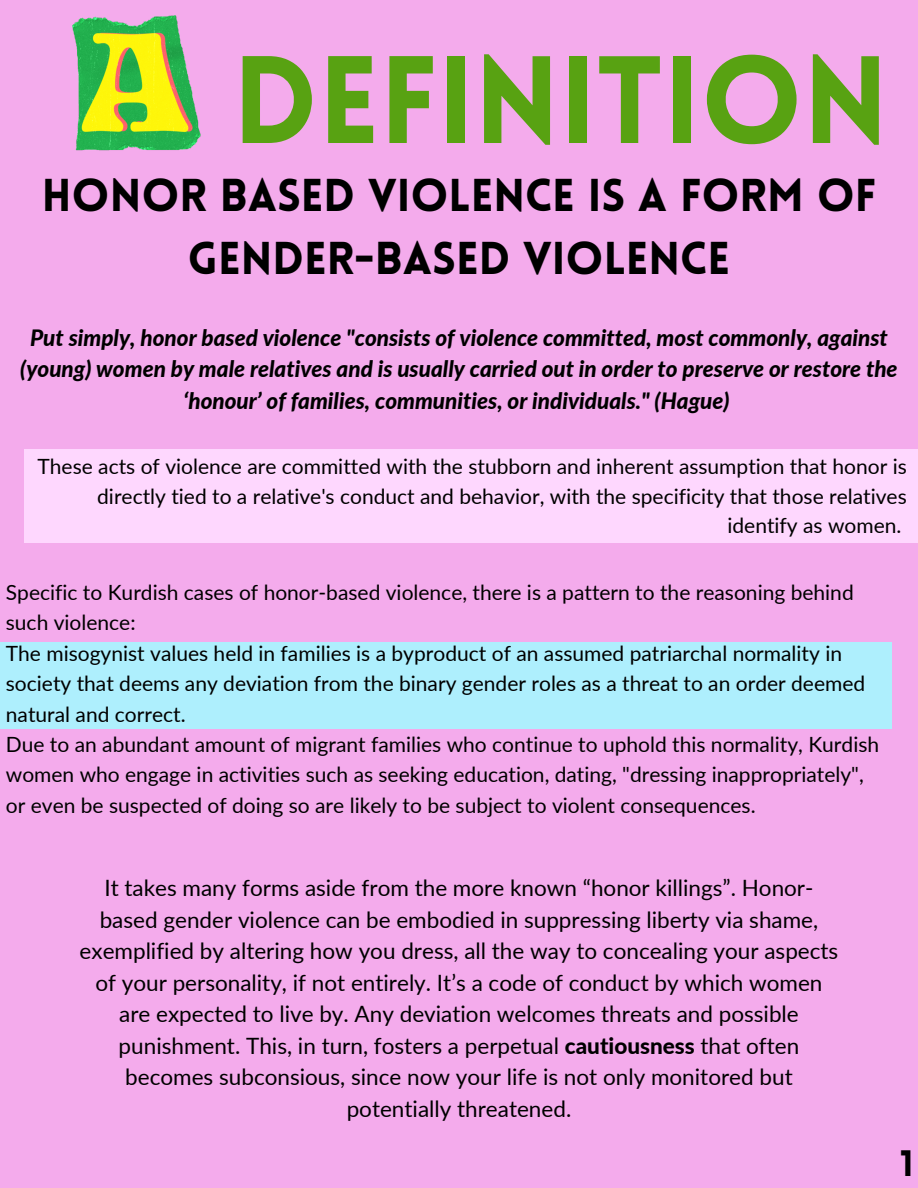
<style>
.page{position:relative;width:918px;height:1188px;background:#f4abec}
.page>*{position:absolute;margin:0;border:0;box-sizing:border-box;transform-origin:0 0}
.t1{font:900 121.5px "Lovelo";color:#58a212}
.t2{font:900 45px/63px "Lovelo";color:#000;text-align:center}
.t3{font:900 36px "Lovelo";color:#000}
.t4{font:22.5px/31.5px "Lato";color:#000;text-align:center}
.t5{font:italic 800 22.5px/31.5px "Lato";color:#000;text-align:center}
.t6{font:21px/30.3px "Lato";color:#000}
.s1{font-weight:800}
</style>
<div class="page">
<img style="left:72px;top:15px;width:129px;height:136px">
<div style="left:24px;top:449px;width:894px;height:94px;background:#fed7fe"></div>
<div style="left:0;top:642px;width:892px;height:86px;background:#aeeffd"></div>
<p class="t1" style="left:233px;top:52px;width:657px">DEFINITION</p>
<p class="t2" style="left:42px;top:168px;width:836px">HONOR BASED VIOLENCE IS A FORM OF<br>GENDER-BASED VIOLENCE</p>
<p class="t5" style="left:20px;top:321px;width:879px">Put simply, honor based violence "consists of violence committed, most commonly, against (young) women by male relatives and is usually carried out in order to preserve or restore the ‘honour’ of families, communities, or individuals." (Hague)</p>
<p class="t6" style="left:38px;top:452px;width:871px;line-height:29.2px;text-align:right">These acts of violence are committed with the stubborn and inherent assumption that honor is directly tied to a relative's conduct and behavior, with the specificity that those relatives identify as women.</p>
<p class="t6" style="left:6px;top:577px;width:849px">Specific to Kurdish cases of honor-based violence, there is a pattern to the reasoning behind such violence:</p>
<p class="t6" style="left:6px;top:638px;width:861px">The misogynist values held in families is a byproduct of an assumed patriarchal normality in society that deems any deviation from the binary gender roles as a threat to an order deemed natural and correct.</p>
<p class="t6" style="left:6px;top:729px;width:875px">Due to an abundant amount of migrant families who continue to uphold this normality, Kurdish women who engage in activities such as seeking education, dating, "dressing inappropriately", or even be suspected of doing so are likely to be subject to violent consequences.</p>
<p class="t4" style="left:80px;top:872px;width:760px">It takes many forms aside from the more known “honor killings”. Honor&shy;based gender violence can be embodied in suppressing liberty via shame, exemplified by altering how you dress, all the way to concealing your aspects of your personality, if not entirely. It’s a code of conduct by which women are expected to live by. Any deviation welcomes threats and possible punishment. This, in turn, fosters a perpetual <span class="s1">cautiousness</span> that often becomes subconsious, since now your life is not only monitored but potentially threatened.</p>
<p class="t3" style="left:900px;top:1149px;width:15px">1</p>
</div>
